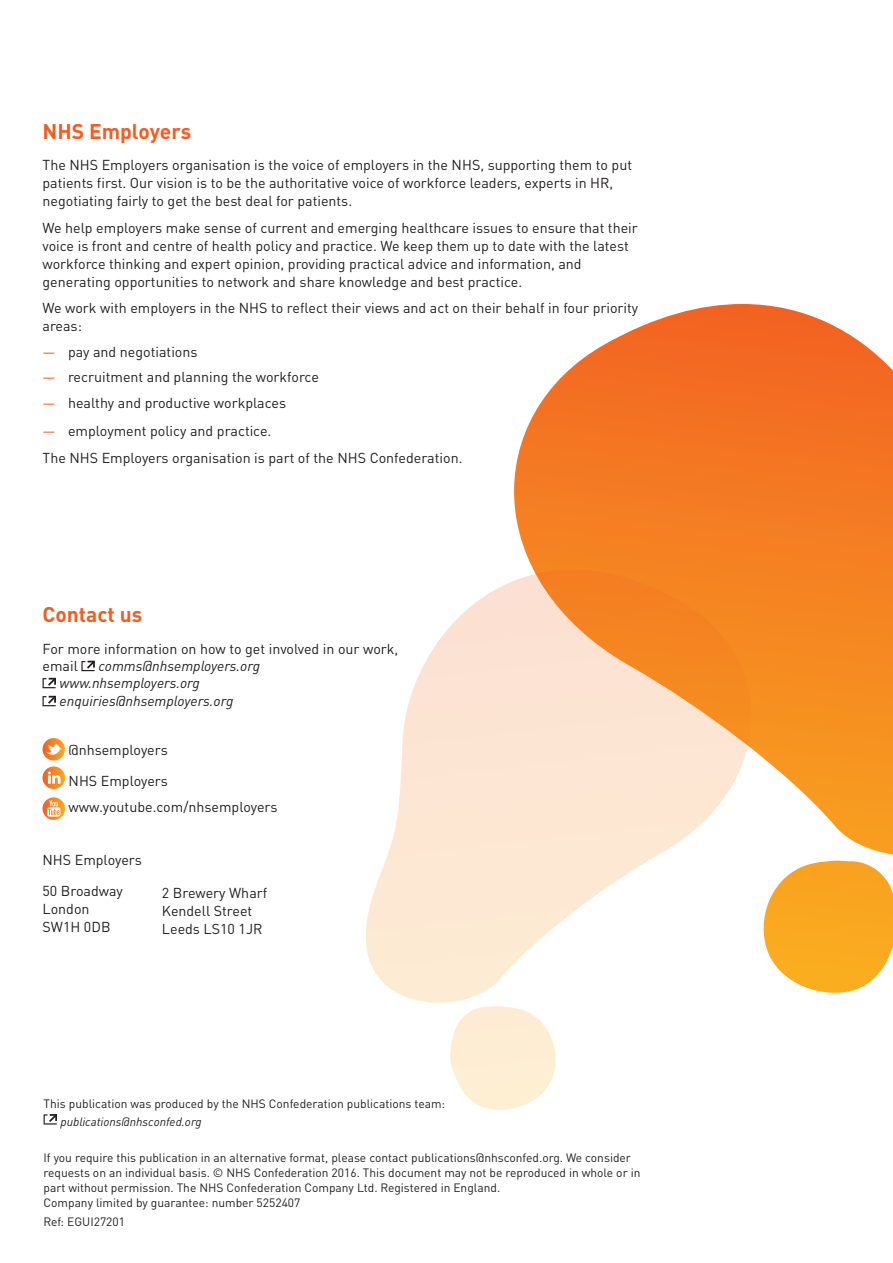
<style>
.page{position:relative;width:893px;height:1263px;background:#fff}
.page>*{position:absolute;margin:0;border:0;box-sizing:border-box;transform-origin:0 0}
.t1{font:700 21px "DINOT";color:#f25d21}
.t2{font:14.25px/18px "DINOT";color:#231f20}
.t3{font:italic 14.25px/17.5px "DINOT";color:#231f20}
.t4{font:12px/15px "DINOT";color:#231f20}
.t5{font:italic 12px "DINOT";color:#231f20}
.s1{color:#f25d21}
</style>
<div class="page">
<svg style="left:81px;top:661px;width:14px;height:10px"></svg>
<svg style="left:43px;top:678px;width:13px;height:10px"></svg>
<svg style="left:43px;top:696px;width:13px;height:10px"></svg>
<svg style="left:43px;top:738px;width:22px;height:22px"></svg>
<svg style="left:46px;top:744px;width:16px;height:13px"></svg>
<svg style="left:43px;top:766px;width:22px;height:23px"></svg>
<svg style="left:48px;top:771px;width:13px;height:13px"></svg>
<svg style="left:43px;top:797px;width:22px;height:23px"></svg>
<svg style="left:47px;top:800px;width:14px;height:17px"></svg>
<svg style="left:44px;top:1114px;width:13px;height:10px"></svg>
<svg style="left:763px;top:861px;width:130px;height:132px"></svg>
<svg style="left:514px;top:304px;width:379px;height:550px;background:#f58e41"></svg>
<svg style="left:450px;top:1020px;width:106px;height:90px"></svg>
<svg style="left:365px;top:568px;width:388px;height:452px"></svg>
<h1 class="t1" style="left:43px;top:118px;width:150px">NHS Employers</h1>
<p class="t2" style="left:43px;top:156px;width:591px">The NHS Employers organisation is the voice of employers in the NHS, supporting them to put patients first. Our vision is to be the authoritative voice of workforce leaders, experts in HR, negotiating fairly to get the best deal for patients.</p>
<p class="t2" style="left:43px;top:218px;width:597px">We help employers make sense of current and emerging healthcare issues to ensure that their voice is front and centre of health policy and practice. We keep them up to date with the latest workforce thinking and expert opinion, providing practical advice and information, and generating opportunities to network and share knowledge and best practice.</p>
<p class="t2" style="left:43px;top:299px;width:597px">We work with employers in the NHS to reflect their views and act on their behalf in four priority areas:</p>
<p class="t2" style="left:43px;top:342px;width:157px"><span class="s1">—</span> pay and negotiations</p>
<p class="t2" style="left:43px;top:368px;width:278px"><span class="s1">—</span> recruitment and planning the workforce</p>
<p class="t2" style="left:43px;top:393px;width:245px"><span class="s1">—</span> healthy and productive workplaces</p>
<p class="t2" style="left:43px;top:417px;width:421px;line-height:26.5px"><span class="s1">—</span> employment policy and practice.<br>The NHS Employers organisation is part of the NHS Confederation.</p>
<h1 class="t1" style="left:43px;top:601px;width:101px">Contact us</h1>
<p class="t2" style="left:43px;top:640px;width:357px;line-height:17.1px">For more information on how to get involved in our work, email</p>
<p class="t3" style="left:60px;top:657px;width:202px;text-indent:39px">comms@nhsemployers.org www.nhsemployers.org enquiries@nhsemployers.org</p>
<p class="t2" style="left:69px;top:734px;width:101px;line-height:30.8px">@nhsemployers<br>NHS Employers</p>
<p class="t2" style="left:69px;top:798px;width:210px">www.youtube.com/nhsemployers</p>
<p class="t2" style="left:43px;top:844px;width:101px;line-height:30.8px">NHS Employers<br>50 Broadway</p>
<p class="t2" style="left:43px;top:900px;width:70px">London<br>SW1H 0DB</p>
<p class="t2" style="left:162px;top:883px;width:107px">2 Brewery Wharf<br>Kendell Street<br>Leeds LS10 1JR</p>
<p class="t4" style="left:44px;top:1095px;width:403px">This publication was produced by the NHS Confederation publications team:</p>
<p class="t5" style="left:61px;top:1114px;width:143px">publications@nhsconfed.org</p>
<p class="t4" style="left:44px;top:1150px;width:598px">If you require this publication in an alternative format, please contact publications@nhsconfed.org. We consider requests on an individual basis. © NHS Confederation 2016. This document may not be reproduced in whole or in part without permission. The NHS Confederation Company Ltd. Registered in England.<br>Company limited by guarantee: number 5252407</p>
<p class="t4" style="left:44px;top:1214px;width:83px">Ref: EGUI27201</p>
</div>
